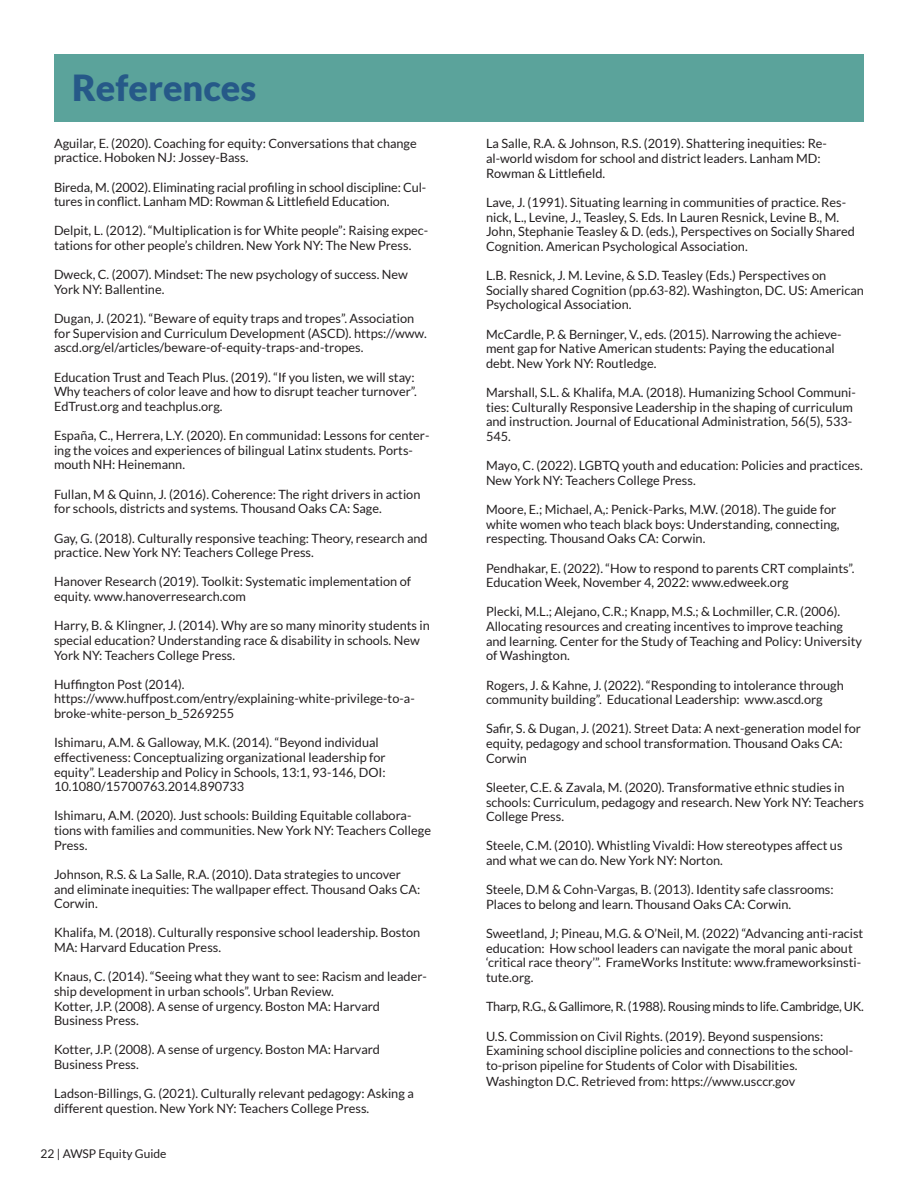
<style>
.page{position:relative;width:918px;height:1188px;background:#fff}
.page>*{position:absolute;margin:0;border:0;box-sizing:border-box;transform-origin:0 0}
.t1{font:900 36px "Lato";color:#265988}
.t2{font:12.75px/14.7px "Lato";color:#231f20}
.t3{font:12.75px "Lato";letter-spacing:-.025em;color:#231f20}
.t4{font:12px "Lato";color:#231f20}
</style>
<div class="page">
<div style="left:54px;top:54px;width:810px;height:68px;background:#5ba39b"></div>
<p class="t1" style="left:72px;top:66px;width:186px">References</p>
<p class="t2" style="left:54px;top:136px;width:364px">Aguilar, E. (2020). Coaching for equity: Conversations that change practice. Hoboken NJ: Jossey-Bass.</p>
<p class="t2" style="left:54px;top:180px;width:374px">Bireda, M. (2002). Eliminating racial profiling in school discipline: Cul&shy;tures in conflict. Lanham MD: Rowman &amp; Littlefield Education.</p>
<p class="t2" style="left:54px;top:223px;width:376px">Delpit, L. (2012). “Multiplication is for White people”: Raising expec&shy;tations for other people’s children. New York NY: The New Press.</p>
<p class="t2" style="left:54px;top:267px;width:356px">Dweck, C. (2007). Mindset: The new psychology of success. New<br>York NY: Ballentine.</p>
<p class="t2" style="left:54px;top:311px;width:374px">Dugan, J. (2021). “Beware of equity traps and tropes”. Association for Supervision and Curriculum Development (ASCD). https://www. ascd.org/el/articles/beware-of-equity-traps-and-tropes.</p>
<p class="t2" style="left:54px;top:370px;width:364px">Education Trust and Teach Plus. (2019). “If you listen, we will stay:<br>Why teachers of color leave and how to disrupt teacher turnover”.<br>EdTrust.org and teachplus.org.</p>
<p class="t2" style="left:54px;top:428px;width:377px">España, C., Herrera, L.Y. (2020). En communidad: Lessons for center&shy;ing the voices and experiences of bilingual Latinx students. Ports&shy;mouth NH: Heinemann.</p>
<p class="t2" style="left:54px;top:487px;width:368px">Fullan, M &amp; Quinn, J. (2016). Coherence: The right drivers in action for schools, districts and systems. Thousand Oaks CA: Sage.</p>
<p class="t2" style="left:54px;top:531px;width:375px">Gay, G. (2018). Culturally responsive teaching: Theory, research and practice. New York NY: Teachers College Press.</p>
<p class="t2" style="left:54px;top:574px;width:359px">Hanover Research (2019). Toolkit: Systematic implementation of equity. www.hanoverresearch.com</p>
<p class="t2" style="left:54px;top:618px;width:377px">Harry, B. &amp; Klingner, J. (2014). Why are so many minority students in special education? Understanding race &amp; disability in schools. New<br>York NY: Teachers College Press.</p>
<p class="t2" style="left:54px;top:677px;width:132px">Huffington Post (2014).</p>
<p class="t2" style="left:54px;top:691px;width:362px">https://www.huffpost.com/entry/explaining-white-privilege-to-a&shy;broke-white-person_b_5269255</p>
<p class="t2" style="left:54px;top:735px;width:333px">Ishimaru, A.M. &amp; Galloway, M.K. (2014). “Beyond individual effectiveness: Conceptualizing organizational leadership for equity”. Leadership and Policy in Schools, 13:1, 93-146, DOI:<br>10.1080/15700763.2014.890733</p>
<p class="t2" style="left:54px;top:808px;width:379px">Ishimaru, A.M. (2020). Just schools: Building Equitable collabora&shy;tions with families and communities. New York NY: Teachers College<br>Press.</p>
<p class="t2" style="left:54px;top:867px;width:368px">Johnson, R.S. &amp; La Salle, R.A. (2010). Data strategies to uncover and eliminate inequities: The wallpaper effect. Thousand Oaks CA:<br>Corwin.</p>
<p class="t2" style="left:54px;top:925px;width:368px">Khalifa, M. (2018). Culturally responsive school leadership. Boston<br>MA: Harvard Education Press.</p>
<p class="t2" style="left:54px;top:969px;width:374px">Knaus, C. (2014). “Seeing what they want to see: Racism and leader&shy;ship development in urban schools”. Urban Review.</p>
<p class="t2" style="left:54px;top:999px;width:328px">Kotter, J.P. (2008). A sense of urgency. Boston MA: Harvard<br>Business Press.</p>
<p class="t2" style="left:54px;top:1042px;width:328px">Kotter, J.P. (2008). A sense of urgency. Boston MA: Harvard</p>
<p class="t2" style="left:54px;top:1057px;width:86px">Business Press.</p>
<p class="t2" style="left:54px;top:1086px;width:361px">Ladson-Billings, G. (2021). Culturally relevant pedagogy: Asking a different question. New York NY: Teachers College Press.</p>
<p class="t4" style="left:41px;top:1147px;width:127px">22 | AWSP Equity Guide</p>
<p class="t2" style="left:486px;top:136px;width:342px">La Salle, R.A. &amp; Johnson, R.S. (2019). Shattering inequities: Re&shy;al-world wisdom for school and district leaders. Lanham MD:<br>Rowman &amp; Littlefield.</p>
<p class="t2" style="left:486px;top:195px;width:371px">Lave, J. (1991). Situating learning in communities of practice. Res&shy;nick, L., Levine, J., Teasley, S. Eds. In Lauren Resnick, Levine B., M.<br>John, Stephanie Teasley &amp; D. (eds.), Perspectives on Socially Shared Cognition. American Psychological Association.</p>
<p class="t2" style="left:486px;top:268px;width:379px">L.B. Resnick, J. M. Levine, &amp; S.D. Teasley (Eds.) Perspectives on<br>Socially shared Cognition (pp.63-82). Washington, DC. US: American<br>Psychological Association.</p>
<p class="t2" style="left:486px;top:327px;width:357px">McCardle, P. &amp; Berninger, V., eds. (2015). Narrowing the achieve&shy;ment gap for Native American students: Paying the educational debt. New York NY: Routledge.</p>
<p class="t2" style="left:486px;top:385px;width:371px">Marshall, S.L. &amp; Khalifa, M.A. (2018). Humanizing School Communi&shy;ties: Culturally Responsive Leadership in the shaping of curriculum and instruction. Journal of Educational Administration, 56(5), 533- 545.</p>
<p class="t2" style="left:486px;top:458px;width:378px">Mayo, C. (2022). LGBTQ youth and education: Policies and practices.<br>New York NY: Teachers College Press.</p>
<p class="t2" style="left:486px;top:502px;width:355px">Moore, E.; Michael, A,: Penick-Parks, M.W. (2018). The guide for white women who teach black boys: Understanding, connecting, respecting. Thousand Oaks CA: Corwin.</p>
<p class="t2" style="left:486px;top:561px;width:370px">Pendhakar, E. (2022). “How to respond to parents CRT complaints”.<br>Education Week, November 4, 2022: www.edweek.org</p>
<p class="t2" style="left:486px;top:604px;width:378px">Plecki, M.L.; Alejano, C.R.; Knapp, M.S.; &amp; Lochmiller, C.R. (2006).<br>Allocating resources and creating incentives to improve teaching and learning. Center for the Study of Teaching and Policy: University of Washington.</p>
<p class="t2" style="left:486px;top:678px;width:359px">Rogers, J. &amp; Kahne, J. (2022). “Responding to intolerance through community building”. Educational Leadership: www.ascd.org</p>
<p class="t2" style="left:486px;top:721px;width:377px">Safir, S. &amp; Dugan, J. (2021). Street Data: A next-generation model for equity, pedagogy and school transformation. Thousand Oaks CA:<br>Corwin</p>
<p class="t2" style="left:486px;top:780px;width:380px">Sleeter, C.E. &amp; Zavala, M. (2020). Transformative ethnic studies in schools: Curriculum, pedagogy and research. New York NY: Teachers<br>College Press.</p>
<p class="t2" style="left:486px;top:838px;width:358px">Steele, C.M. (2010). Whistling Vivaldi: How stereotypes affect us and what we can do. New York NY: Norton.</p>
<p class="t2" style="left:486px;top:882px;width:349px">Steele, D.M &amp; Cohn-Vargas, B. (2013). Identity safe classrooms:<br>Places to belong and learn. Thousand Oaks CA: Corwin.</p>
<p class="t2" style="left:486px;top:926px;width:379px">Sweetland, J; Pineau, M.G. &amp; O’Neil, M. (2022) “Advancing anti-racist education: How school leaders can navigate the moral panic about ‘critical race theory’”. FrameWorks Institute: www.frameworksinsti&shy;tute.org.</p>
<p class="t3" style="left:486px;top:1000px;width:379px">Tharp, R.G., &amp; Gallimore, R. (1988). Rousing minds to life. Cambridge, UK.</p>
<p class="t2" style="left:486px;top:1029px;width:369px">U.S. Commission on Civil Rights. (2019). Beyond suspensions:<br>Examining school discipline policies and connections to the school&shy;to-prison pipeline for Students of Color with Disabilities.</p>
<p class="t2" style="left:486px;top:1074px;width:311px">Washington D.C. Retrieved from: https://www.usccr.gov</p>
</div>
